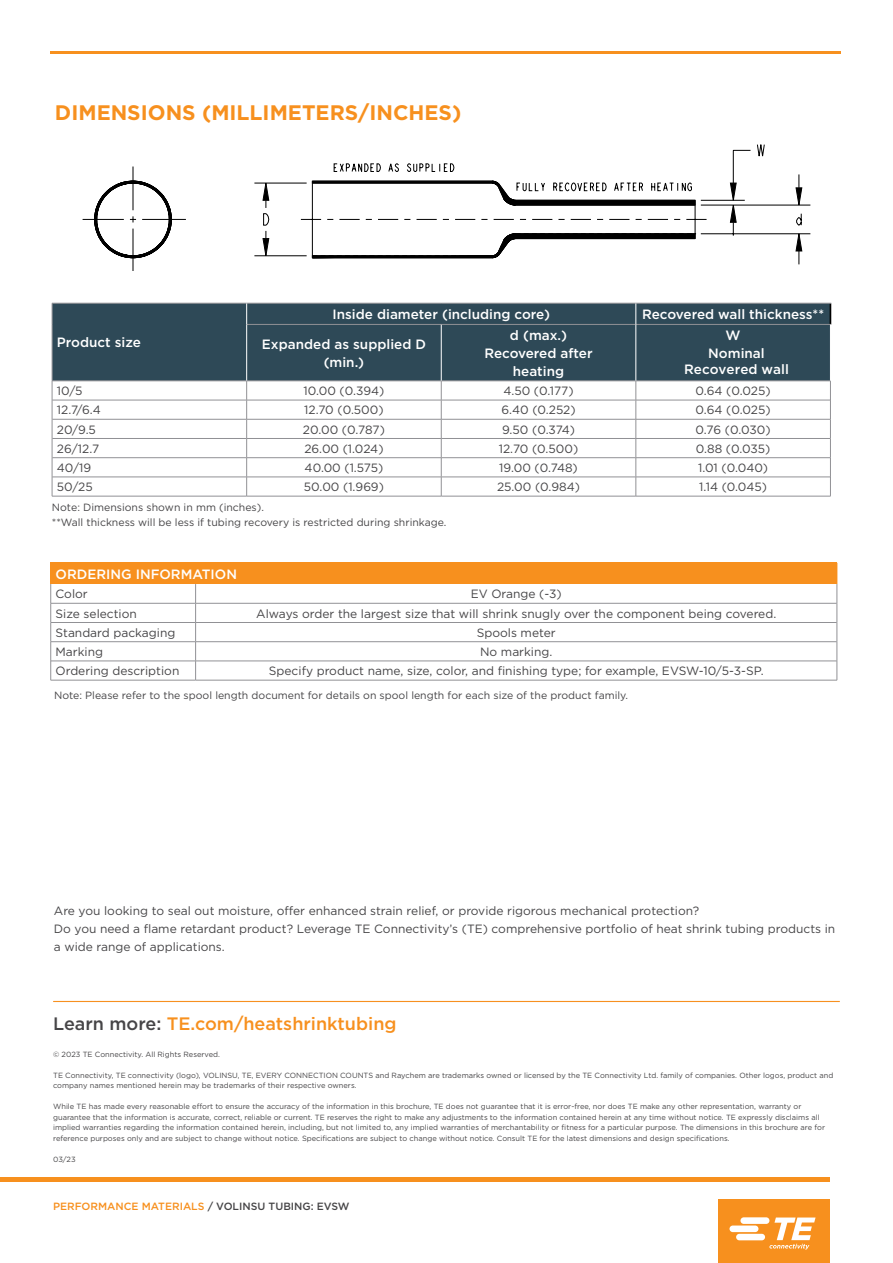
<style>
.page{position:relative;width:893px;height:1263px;background:#fff}
.page>*{position:absolute;margin:0;border:0;box-sizing:border-box;transform-origin:0 0}
.t1{font:700 21px "Gotham";color:#f7901e}
.t2{font:500 18px "Gotham";color:#f7901e}
.t3{font:500 13.5px/18px "Gotham";color:#fff;text-align:center}
.t4{font:12px/18px "Gotham";color:#464547}
.t5{font:10.5px/15px "Gotham";color:#464547}
.t6{font:500 10.5px "Gotham";color:#f7901e}
.t7{font:7.5px/10.5px "Gotham";color:#464547}
.s1{color:#464547}
</style>
<div class="page">
<hr style="left:51px;top:52px;width:790px;height:2px;background:#f7901e">
<hr style="left:0;top:1177px;width:829px;height:4px;background:#f7901e">
<div style="left:51px;top:563px;width:786px;height:21px;background:#f7901e"></div>
<svg style="left:195px;top:584px;width:1px;height:96px"></svg>
<svg style="left:837px;top:563px;width:1px;height:117px"></svg>
<hr style="left:51px;top:603px;width:145px;height:1px;background:#919195">
<hr style="left:51px;top:622px;width:145px;height:1px;background:#919195">
<hr style="left:51px;top:641px;width:145px;height:1px;background:#919195">
<hr style="left:51px;top:661px;width:145px;height:1px;background:#919195">
<hr style="left:51px;top:680px;width:145px;height:1px;background:#919195">
<hr style="left:196px;top:603px;width:641px;height:1px;background:#919195">
<hr style="left:196px;top:622px;width:641px;height:1px;background:#919195">
<hr style="left:196px;top:641px;width:641px;height:1px;background:#919195">
<hr style="left:196px;top:661px;width:641px;height:1px;background:#919195">
<hr style="left:196px;top:680px;width:641px;height:1px;background:#919195">
<svg style="left:50px;top:563px;width:1px;height:117px"></svg>
<div style="left:719px;top:1199px;width:111px;height:64px;background:#f7901e"></div>
<svg style="left:729px;top:1217px;width:86px;height:32px"></svg>
<hr style="left:53px;top:1001px;width:787px;height:1px;background:#f79020">
<div style="left:53px;top:304px;width:777px;height:77px;background:#2e4957"></div>
<svg style="left:830px;top:304px;width:1px;height:20px"></svg>
<svg style="left:52px;top:382px;width:1px;height:114px"></svg>
<svg style="left:246px;top:382px;width:1px;height:114px"></svg>
<svg style="left:441px;top:382px;width:1px;height:114px"></svg>
<svg style="left:636px;top:382px;width:1px;height:114px"></svg>
<svg style="left:830px;top:382px;width:1px;height:114px"></svg>
<hr style="left:52px;top:400px;width:195px;height:1px;background:#919195">
<hr style="left:52px;top:419px;width:195px;height:1px;background:#919195">
<hr style="left:52px;top:438px;width:195px;height:1px;background:#919195">
<hr style="left:52px;top:457px;width:195px;height:1px;background:#919195">
<hr style="left:52px;top:477px;width:195px;height:1px;background:#919195">
<hr style="left:52px;top:496px;width:195px;height:1px;background:#919195">
<hr style="left:247px;top:400px;width:194px;height:1px;background:#919195">
<hr style="left:441px;top:400px;width:195px;height:1px;background:#919195">
<hr style="left:636px;top:400px;width:194px;height:1px;background:#919195">
<hr style="left:247px;top:419px;width:194px;height:1px;background:#919195">
<hr style="left:441px;top:419px;width:195px;height:1px;background:#919195">
<hr style="left:636px;top:419px;width:194px;height:1px;background:#919195">
<hr style="left:247px;top:438px;width:194px;height:1px;background:#919195">
<hr style="left:441px;top:438px;width:195px;height:1px;background:#919195">
<hr style="left:636px;top:438px;width:194px;height:1px;background:#919195">
<hr style="left:247px;top:457px;width:194px;height:1px;background:#919195">
<hr style="left:441px;top:457px;width:195px;height:1px;background:#919195">
<hr style="left:636px;top:457px;width:194px;height:1px;background:#919195">
<hr style="left:247px;top:477px;width:194px;height:1px;background:#919195">
<hr style="left:441px;top:477px;width:195px;height:1px;background:#919195">
<hr style="left:636px;top:477px;width:194px;height:1px;background:#919195">
<hr style="left:247px;top:496px;width:194px;height:1px;background:#919195">
<hr style="left:441px;top:496px;width:195px;height:1px;background:#919195">
<hr style="left:636px;top:496px;width:195px;height:1px;background:#919195">
<svg style="left:52px;top:304px;width:1px;height:20px"></svg>
<hr style="left:52px;top:324px;width:1px;height:57px;background:#919195">
<hr style="left:52px;top:381px;width:195px;height:1px;background:#919195">
<hr style="left:247px;top:381px;width:194px;height:1px;background:#919195">
<hr style="left:441px;top:381px;width:195px;height:1px;background:#919195">
<hr style="left:636px;top:381px;width:195px;height:1px;background:#919195">
<hr style="left:52px;top:303px;width:195px;height:1px;background:#919195">
<hr style="left:247px;top:303px;width:194px;height:1px;background:#919195">
<hr style="left:441px;top:303px;width:195px;height:1px;background:#919195">
<hr style="left:247px;top:324px;width:194px;height:1px;background:#919195">
<hr style="left:636px;top:303px;width:195px;height:1px;background:#919195">
<hr style="left:441px;top:324px;width:195px;height:1px;background:#919195">
<hr style="left:636px;top:324px;width:195px;height:1px;background:#919195">
<svg style="left:246px;top:303px;width:1px;height:21px"></svg>
<hr style="left:246px;top:324px;width:1px;height:57px;background:#fff">
<hr style="left:441px;top:325px;width:1px;height:56px;background:#fff">
<svg style="left:636px;top:303px;width:1px;height:21px"></svg>
<hr style="left:636px;top:324px;width:1px;height:57px;background:#fff">
<svg style="left:757px;top:144px;width:8px;height:6px"></svg>
<svg style="left:82px;top:150px;width:729px;height:121px"></svg>
<svg style="left:94px;top:180px;width:78px;height:78px"></svg>
<svg style="left:312px;top:161px;width:384px;height:45px"></svg>
<h1 class="t1" style="left:55px;top:98px;width:408px">DIMENSIONS (MILLIMETERS/INCHES)</h1>
<h3 class="t3" style="left:57px;top:333px;width:86px">Product size</h3>
<h3 class="t3" style="left:333px;top:305px;width:219px">Inside diameter (including core)</h3>
<h3 class="t3" style="left:642px;top:305px;width:184px">Recovered wall thickness**</h3>
<h3 class="t3" style="left:262px;top:335px;width:166px">Expanded as supplied D (min.)</h3>
<h3 class="t3" style="left:484px;top:326px;width:110px">d (max.)<br>Recovered after heating</h3>
<h3 class="t3" style="left:708px;top:326px;width:58px">W<br>Nominal</h3>
<h3 class="t3" style="left:684px;top:361px;width:106px">Recovered wall</h3>
<h3 class="t4" style="left:57px;top:382px;width:27px">10/5</h3>
<h3 class="t4" style="left:303px;top:382px;width:82px">10.00 (0.394)</h3>
<h3 class="t4" style="left:503px;top:382px;width:72px">4.50 (0.177)</h3>
<h3 class="t4" style="left:696px;top:382px;width:77px">0.64 (0.025)</h3>
<h3 class="t4" style="left:57px;top:401px;width:46px">12.7/6.4</h3>
<h3 class="t4" style="left:304px;top:401px;width:81px">12.70 (0.500)</h3>
<h3 class="t4" style="left:501px;top:401px;width:76px">6.40 (0.252)</h3>
<h3 class="t4" style="left:696px;top:401px;width:77px">0.64 (0.025)</h3>
<h3 class="t4" style="left:57px;top:420px;width:41px">20/9.5</h3>
<h3 class="t4" style="left:303px;top:420px;width:84px">20.00 (0.787)</h3>
<h3 class="t4" style="left:502px;top:420px;width:75px">9.50 (0.374)</h3>
<h3 class="t4" style="left:695px;top:420px;width:77px">0.76 (0.030)</h3>
<h3 class="t4" style="left:57px;top:439px;width:44px">26/12.7</h3>
<h3 class="t4" style="left:304px;top:439px;width:81px">26.00 (1.024)</h3>
<h3 class="t4" style="left:499px;top:439px;width:81px">12.70 (0.500)</h3>
<h3 class="t4" style="left:696px;top:439px;width:76px">0.88 (0.035)</h3>
<h3 class="t4" style="left:57px;top:459px;width:36px">40/19</h3>
<h3 class="t4" style="left:305px;top:459px;width:80px">40.00 (1.575)</h3>
<h3 class="t4" style="left:499px;top:459px;width:80px">19.00 (0.748)</h3>
<h3 class="t4" style="left:698px;top:459px;width:72px">1.01 (0.040)</h3>
<h3 class="t4" style="left:57px;top:478px;width:37px">50/25</h3>
<h3 class="t4" style="left:304px;top:478px;width:81px">50.00 (1.969)</h3>
<h3 class="t4" style="left:497px;top:478px;width:85px">25.00 (0.984)</h3>
<h3 class="t4" style="left:699px;top:478px;width:70px">1.14 (0.045)</h3>
<h3 class="t5" style="left:52px;top:499px;width:396px">Note: Dimensions shown in mm (inches).<br>**Wall thickness will be less if tubing recovery is restricted during shrinkage.</h3>
<h3 class="t3" style="left:56px;top:565px;width:183px">ORDERING INFORMATION</h3>
<h3 class="t4" style="left:56px;top:585px;width:34px">Color</h3>
<h3 class="t4" style="left:471px;top:585px;width:92px">EV Orange (-3)</h3>
<h3 class="t4" style="left:56px;top:604px;width:83px">Size selection</h3>
<h3 class="t4" style="left:256px;top:604px;width:521px">Always order the largest size that will shrink snugly over the component being covered.</h3>
<h3 class="t4" style="left:56px;top:623px;width:121px">Standard packaging</h3>
<h3 class="t4" style="left:477px;top:623px;width:81px">Spools meter</h3>
<h3 class="t4" style="left:56px;top:643px;width:49px">Marking</h3>
<h3 class="t4" style="left:480px;top:643px;width:74px">No marking.</h3>
<h3 class="t4" style="left:56px;top:662px;width:125px">Ordering description</h3>
<h3 class="t4" style="left:269px;top:662px;width:496px">Specify product name, size, color, and finishing type; for example, EVSW-10/5-3-SP.</h3>
<h3 class="t5" style="left:54px;top:687px;width:576px">Note: Please refer to the spool length document for details on spool length for each size of the product family.</h3>
<p class="t4" style="left:54px;top:902px;width:783px">Are you looking to seal out moisture, offer enhanced strain relief, or provide rigorous mechanical protection?<br>Do you need a flame retardant product? Leverage TE Connectivity’s (TE) comprehensive portfolio of heat shrink tubing products in a wide range of applications.</p>
<h2 class="t2" style="left:53px;top:1011px;width:345px"><span class="s1">Learn more:</span> TE.com/heatshrinktubing</h2>
<p class="t7" style="left:53px;top:1048px;width:168px">© 2023 TE Connectivity. All Rights Reserved.</p>
<p class="t7" style="left:53px;top:1069px;width:782px">TE Connectivity, TE connectivity (logo), VOLINSU, TE, EVERY CONNECTION COUNTS and Raychem are trademarks owned or licensed by the TE Connectivity Ltd. family of companies. Other logos, product and company names mentioned herein may be trademarks of their respective owners.</p>
<p class="t7" style="left:53px;top:1101px;width:773px">While TE has made every reasonable effort to ensure the accuracy of the information in this brochure, TE does not guarantee that it is error-free, nor does TE make any other representation, warranty or guarantee that the information is accurate, correct, reliable or current. TE reserves the right to make any adjustments to the information contained herein at any time without notice. TE expressly disclaims all implied warranties regarding the information contained herein, including, but not limited to, any implied warranties of merchantability or fitness for a particular purpose. The dimensions in this brochure are for reference purposes only and are subject to change without notice. Specifications are subject to change without notice. Consult TE for the latest dimensions and design specifications.</p>
<p class="t7" style="left:53px;top:1153px;width:24px">03/23</p>
<h3 class="t6" style="left:53px;top:1199px;width:298px">PERFORMANCE MATERIALS <span class="s1">/ VOLINSU TUBING: EVSW</span></h3>
</div>
